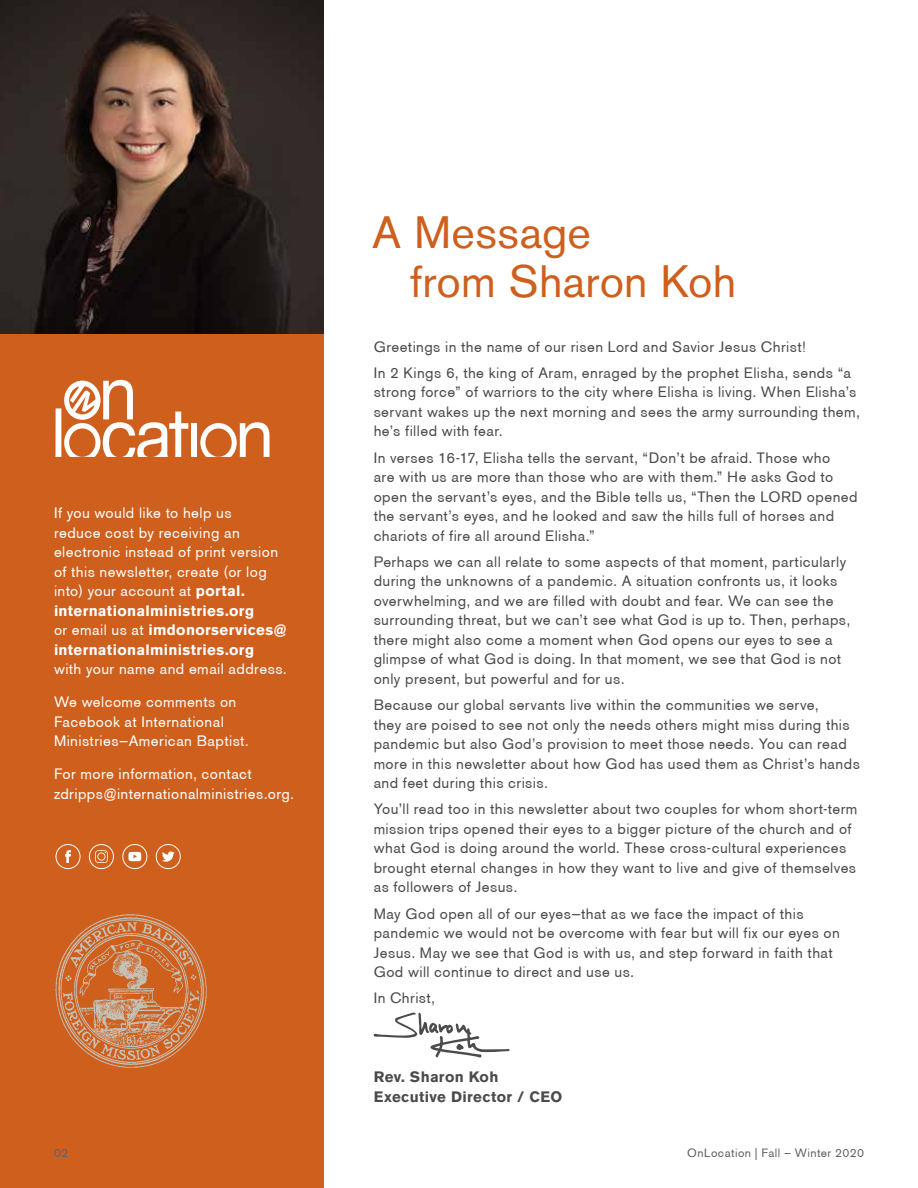
<style>
.page{position:relative;width:918px;height:1188px;background:#fff}
.page>*{position:absolute;margin:0;border:0;box-sizing:border-box;transform-origin:0 0}
.t1{font:45px/49.5px "Akzidenz Grotesk BE";letter-spacing:.005em;color:#ce5f1d}
.t2{font:15px/19.5px "Berthold Akzidenz Grotesk BE";letter-spacing:.03em;color:#4b4b4b}
.t3{font:15px/19.5px "Berthold Akzidenz Grotesk BE";letter-spacing:.03em;color:#fff}
.t4{font:700 15px/19.5px "Akzidenz Grotesk BE";letter-spacing:.025em;color:#fff}
.t5{font:700 15px/19.5px "Akzidenz Grotesk BE";letter-spacing:.025em;color:#4b4b4b}
.t6{font:12px "Berthold Akzidenz Grotesk BE";letter-spacing:.04em;color:#626263}
.s1{font-family:"Akzidenz Grotesk BE";font-weight:700}
.s2{font-family:"Berthold Akzidenz Grotesk BE";font-weight:400}
</style>
<div class="page">
<img style="left:0;top:0;width:324px;height:335px">
<div style="left:0;top:335px;width:324px;height:853px;background:#ce5f1d"></div>
<div style="left:191px;top:423px;width:6px;height:34px;background:#fff"></div>
<svg style="left:56px;top:380px;width:132px;height:77px"></svg>
<svg style="left:200px;top:422px;width:70px;height:35px"></svg>
<svg style="left:55px;top:844px;width:26px;height:25px"></svg>
<svg style="left:89px;top:844px;width:25px;height:25px"></svg>
<svg style="left:122px;top:844px;width:25px;height:25px"></svg>
<svg style="left:156px;top:844px;width:25px;height:25px"></svg>
<svg style="left:374px;top:1012px;width:136px;height:46px"></svg>
<img style="left:55px;top:914px;width:152px;height:154px">
<p class="t3" style="left:54px;top:503px;width:226px">If you would like to help us reduce cost by receiving an electronic instead of print version of this newsletter, create (or log into) your account at <span class="s1">portal.</span></p>
<p class="t4" style="left:54px;top:601px;width:234px">internationalministries.org<br><span class="s2">or email us at</span> imdonorservices@ internationalministries.org</p>
<p class="t3" style="left:54px;top:659px;width:234px">with your name and email address.</p>
<p class="t3" style="left:54px;top:692px;width:196px">We welcome comments on<br>Facebook at International<br>Ministries—American Baptist.</p>
<p class="t3" style="left:54px;top:764px;width:241px">For more information, contact zdripps@internationalministries.org.</p>
<h1 class="t1" style="left:410px;top:207px;width:328px;text-indent:-38px">A Message<br>from Sharon Koh</h1>
<p class="t2" style="left:374px;top:333px;width:479px;line-height:26.2px">Greetings in the name of our risen Lord and Savior Jesus Christ!<br>In 2 Kings 6, the king of Aram, enraged by the prophet Elisha, sends “a</p>
<p class="t2" style="left:374px;top:382px;width:488px">strong force” of warriors to the city where Elisha is living. When Elisha’s servant wakes up the next morning and sees the army surrounding them, he’s filled with fear.</p>
<p class="t2" style="left:374px;top:448px;width:485px">In verses 16-17, Elisha tells the servant, “Don’t be afraid. Those who<br>are with us are more than those who are with them.” He asks God to open the servant’s eyes, and the Bible tells us, “Then the LORD opened the servant’s eyes, and he looked and saw the hills full of horses and chariots of fire all around Elisha.”</p>
<p class="t2" style="left:374px;top:552px;width:478px">Perhaps we can all relate to some aspects of that moment, particularly during the unknowns of a pandemic. A situation confronts us, it looks overwhelming, and we are filled with doubt and fear. We can see the surrounding threat, but we can’t see what God is up to. Then, perhaps, there might also come a moment when God opens our eyes to see a glimpse of what God is doing. In that moment, we see that God is not only present, but powerful and for us.</p>
<p class="t2" style="left:374px;top:695px;width:488px">Because our global servants live within the communities we serve,<br>they are poised to see not only the needs others might miss during this pandemic but also God’s provision to meet those needs. You can read more in this newsletter about how God has used them as Christ’s hands and feet during this crisis.</p>
<p class="t2" style="left:374px;top:799px;width:485px">You’ll read too in this newsletter about two couples for whom short-term mission trips opened their eyes to a bigger picture of the church and of what God is doing around the world. These cross-cultural experiences brought eternal changes in how they want to live and give of themselves as followers of Jesus.</p>
<p class="t2" style="left:374px;top:904px;width:468px">May God open all of our eyes—that as we face the impact of this pandemic we would not be overcome with fear but will fix our eyes on Jesus. May we see that God is with us, and step forward in faith that God will continue to direct and use us.</p>
<p class="t2" style="left:374px;top:988px;width:63px">In Christ,</p>
<p class="t5" style="left:374px;top:1067px;width:190px">Rev. Sharon Koh<br>Executive Director / CEO</p>
<p class="t6" style="left:54px;top:1146px;width:16px">02</p>
<p class="t6" style="left:687px;top:1146px;width:178px">OnLocation | Fall – Winter 2020</p>
</div>
